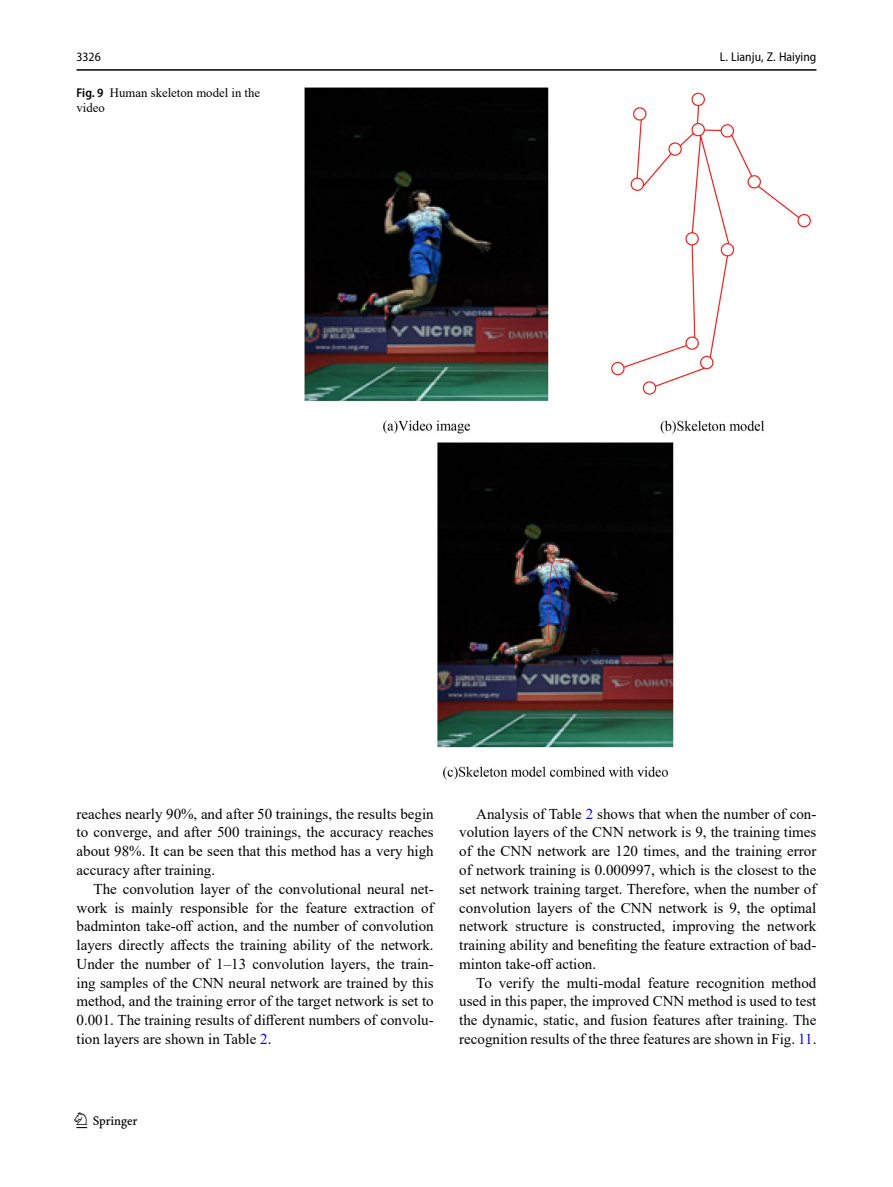
<style>
.page{position:relative;width:893px;height:1187px;background:#fff}
.page>*{position:absolute;margin:0;border:0;box-sizing:border-box;transform-origin:0 0}
.t1{font:22.5px "Springnew";color:#000}
.Body_Text_Indent{font:15px/18.8px "Times New Roman";color:#000;text-align:justify}
.Figure_Caption_Side{font:12.75px/15px "Times New Roman";color:#000}
.t2{font:semi-condensed 12.75px "Myriad Pro";color:#000}
.s1{font-family:"Myriad Pro";font-weight:600;font-stretch:semi-condensed}
.s2{color:#00f}
</style>
<div class="page">
<hr style="left:77px;top:69px;width:739px;height:2px;background:#000">
<img style="left:305px;top:87px;width:506px;height:693px">
<p class="t2" style="left:77px;top:49px;width:26px">3326</p>
<p class="Figure_Caption_Side" style="left:77px;top:84px;width:185px"><span class="s1">Fig. 9</span> Human skeleton model in the video</p>
<p class="t2" style="left:720px;top:49px;width:98px">L. Lianju, Z. Haiying</p>
<p class="Body_Text_Indent" style="left:77px;top:803px;width:359px">reaches nearly 90%, and after 50 trainings, the results begin to converge, and after 500 trainings, the accuracy reaches about 98%. It can be seen that this method has a very high accuracy after training.</p>
<p class="Body_Text_Indent" style="left:77px;top:878px;width:359px;text-indent:17px">The convolution layer of the convolutional neural net&shy;work is mainly responsible for the feature extraction of badminton take-off action, and the number of convolution layers directly affects the training ability of the network.<br>Under the number of 1–13 convolution layers, the train&shy;ing samples of the CNN neural network are trained by this method, and the training error of the target network is set to 0.001. The training results of different numbers of convolu&shy;tion layers are shown in Table <span class="s2">2</span>.</p>
<p class="Body_Text_Indent" style="left:459px;top:803px;width:359px;text-indent:17px">Analysis of Table <span class="s2">2</span> shows that when the number of con&shy;volution layers of the CNN network is 9, the training times of the CNN network are 120 times, and the training error of network training is 0.000997, which is the closest to the set network training target. Therefore, when the number of convolution layers of the CNN network is 9, the optimal network structure is constructed, improving the network training ability and benefiting the feature extraction of bad&shy;minton take-off action.</p>
<p class="Body_Text_Indent" style="left:459px;top:972px;width:359px;text-indent:17px">To verify the multi-modal feature recognition method used in this paper, the improved CNN method is used to test the dynamic, static, and fusion features after training. The recognition results of the three features are shown in Fig. <span class="s2">11</span>.</p>
<h1 class="t1" style="left:77px;top:1107px;width:63px">1 3</h1>
</div>
